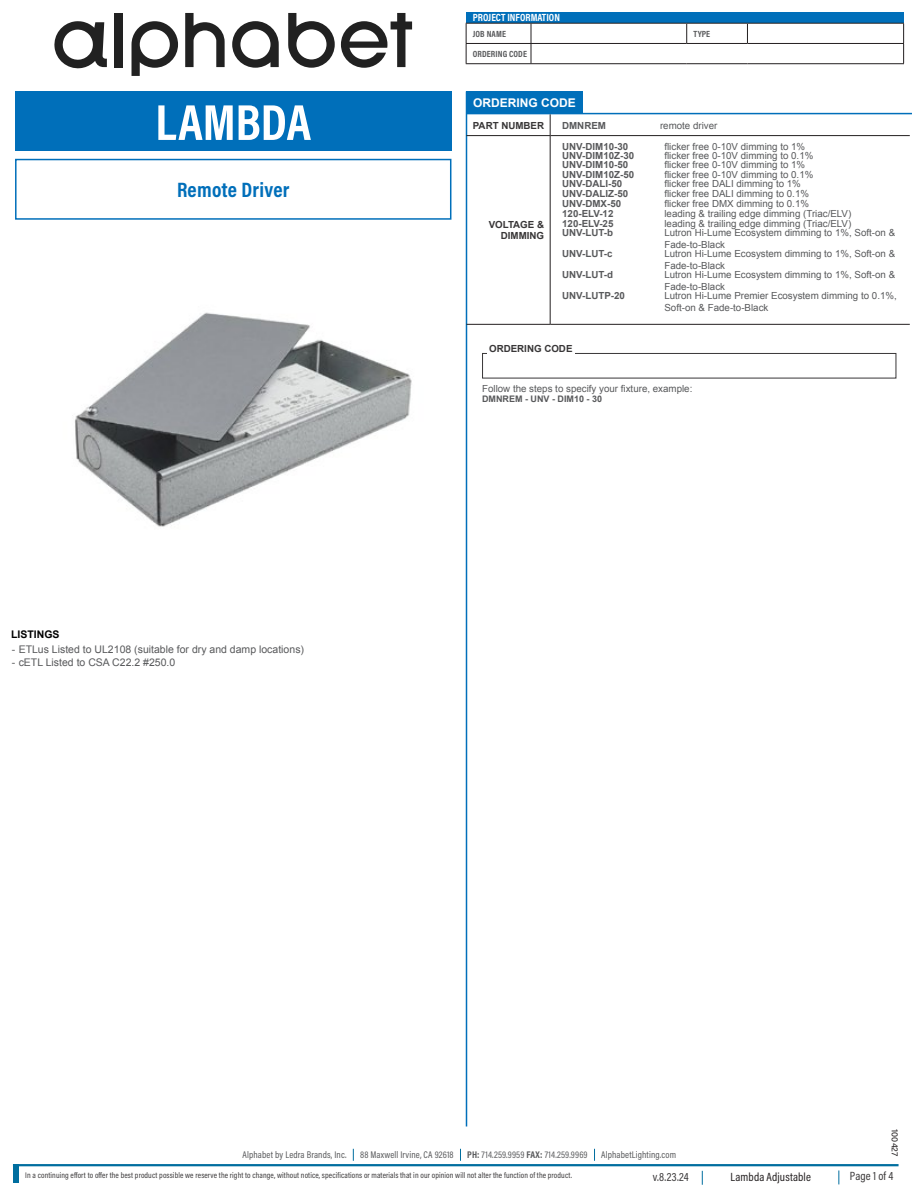
<style>
.page{position:relative;width:918px;height:1188px;background:#fff}
.page>*{position:absolute;margin:0;border:0;box-sizing:border-box;transform-origin:0 0}
.Two_Bar_Header_Top{font:700 51px "Acumin Pro Cond";letter-spacing:-.005em;color:#fff}
.Two_Bar_Header_Bottom{font:700 21px "Acumin Pro Cond";letter-spacing:.015em;color:#006fba}
.t1{font:12px "Acumin Pro Cond";letter-spacing:.01em;color:#383637}
.t2{font:12px "Acumin Pro Cond";letter-spacing:.01em;color:#231f20}
.t3{font:700 12px "Arial";color:#fff}
.t4{font:10.5px "Arial";color:#58595b}
.t5{font:700 10.5px "Acumin Pro Cond";color:#fff}
.t6{font:700 10.5px "Arial";color:#000}
.t7{font:9.75px/11.7px "Arial";color:#58595b}
.t8{font:700 9.75px "Arial";color:#58595b}
.t9{font:9.75px "Acumin Pro Cond";letter-spacing:.015em;color:#58595b}
.Paragraph_Style_1{font:700 9.75px "Arial";color:#383637}
.t10{font:700 9px "Acumin Pro Cond";letter-spacing:.015em;color:#58595b}
.t11{font:700 9px "Arial";color:#58595b}
.t12{font:9px "Acumin Pro";letter-spacing:.005em;color:#231f20}
.t13{font:8.25px "Acumin Pro Cond";letter-spacing:.015em;color:#383637}
.s1{font-weight:700}
</style>
<div class="page">
<svg style="left:353px;top:1149px;width:1px;height:12px"></svg>
<svg style="left:460px;top:1149px;width:1px;height:12px"></svg>
<svg style="left:594px;top:1149px;width:1px;height:12px"></svg>
<div style="left:466px;top:12px;width:438px;height:11px;background:#006fba"></div>
<hr style="left:466px;top:43px;width:65px;height:1px;background:#231f20">
<svg style="left:531px;top:24px;width:1px;height:39px"></svg>
<hr style="left:531px;top:43px;width:156px;height:1px;background:#231f20">
<hr style="left:687px;top:43px;width:60px;height:1px;background:#231f20">
<hr style="left:747px;top:43px;width:157px;height:1px;background:#231f20">
<svg style="left:686px;top:24px;width:1px;height:19px"></svg>
<svg style="left:747px;top:24px;width:1px;height:19px"></svg>
<hr style="left:466px;top:23px;width:65px;height:1px;background:#231f20">
<hr style="left:531px;top:23px;width:156px;height:1px;background:#231f20">
<hr style="left:687px;top:23px;width:60px;height:1px;background:#231f20">
<hr style="left:747px;top:23px;width:157px;height:1px;background:#231f20">
<svg style="left:903px;top:24px;width:1px;height:39px"></svg>
<svg style="left:466px;top:24px;width:1px;height:39px"></svg>
<hr style="left:466px;top:63px;width:65px;height:1px;background:#231f20">
<hr style="left:531px;top:63px;width:156px;height:1px;background:#231f20">
<hr style="left:687px;top:63px;width:60px;height:1px;background:#231f20">
<hr style="left:747px;top:63px;width:157px;height:1px;background:#231f20">
<hr style="left:13px;top:1164px;width:886px;height:2px;background:#006e9f">
<div style="left:13px;top:1164px;width:6px;height:19px;background:#006e9f"></div>
<svg style="left:838px;top:1171px;width:1px;height:13px"></svg>
<svg style="left:702px;top:1171px;width:1px;height:14px"></svg>
<hr style="left:467px;top:113px;width:445px;height:1px;background:#006fba">
<div style="left:466px;top:91px;width:117px;height:22px;background:#006fba"></div>
<hr style="left:466px;top:92px;width:1px;height:1034px;background:#006fba">
<svg style="left:54px;top:21px;width:53px;height:48px"></svg>
<div style="left:114px;top:13px;width:8px;height:54px;background:#212121"></div>
<svg style="left:132px;top:21px;width:46px;height:55px"></svg>
<svg style="left:185px;top:13px;width:40px;height:54px"></svg>
<svg style="left:341px;top:13px;width:71px;height:55px"></svg>
<svg style="left:288px;top:13px;width:47px;height:55px"></svg>
<svg style="left:232px;top:21px;width:47px;height:47px"></svg>
<div style="left:482px;top:353px;width:414px;height:25px;border:1px solid #383637"></div>
<div style="left:487px;top:340px;width:88px;height:17px;background:#fff"></div>
<svg style="left:550px;top:114px;width:1px;height:21px"></svg>
<hr style="left:466px;top:135px;width:84px;height:1px;background:#231f20">
<hr style="left:550px;top:135px;width:360px;height:1px;background:#231f20">
<hr style="left:550px;top:136px;width:1px;height:188px;background:#231f20">
<hr style="left:466px;top:324px;width:84px;height:1px;background:#231f20">
<hr style="left:550px;top:324px;width:360px;height:1px;background:#231f20">
<img style="left:75px;top:312px;width:337px;height:215px">
<div style="left:15px;top:92px;width:436px;height:59px;background:#006fba"></div>
<div style="left:15px;top:159px;width:436px;height:61px;border:2px solid #006fba"></div>
<p class="Two_Bar_Header_Top" style="left:155px;top:89px;width:157px">LAMBDA</p>
<p class="Two_Bar_Header_Bottom" style="left:177px;top:176px;width:114px">Remote Driver</p>
<p class="t6" style="left:11px;top:628px;width:50px">LISTINGS</p>
<p class="t4" style="left:12px;top:643px;width:294px">- ETLus Listed to UL2108 (suitable for dry and damp locations)</p>
<p class="t4" style="left:12px;top:655px;width:165px">- cETL Listed to CSA C22.2 #250.0</p>
<p class="t5" style="left:473px;top:11px;width:89px">PROJECT INFORMATION</p>
<p class="t10" style="left:473px;top:28px;width:35px">JOB NAME</p>
<p class="t10" style="left:693px;top:28px;width:18px">TYPE</p>
<p class="t10" style="left:473px;top:48px;width:56px">ORDERING CODE</p>
<p class="t3" style="left:473px;top:95px;width:104px">ORDERING CODE</p>
<p class="Paragraph_Style_1" style="left:473px;top:119px;width:73px">PART NUMBER</p>
<p class="t8" style="left:562px;top:119px;width:45px">DMNREM</p>
<p class="t7" style="left:660px;top:119px;width:59px">remote driver</p>
<p class="Paragraph_Style_1" style="left:489px;top:218px;width:57px">VOLTAGE &amp;</p>
<p class="Paragraph_Style_1" style="left:501px;top:230px;width:45px">DIMMING</p>
<p class="t8" style="left:562px;top:140px;width:68px">UNV-DIM10-30</p>
<p class="t7" style="left:664px;top:141px;width:142px">flicker free 0-10V dimming to 1%</p>
<p class="t8" style="left:562px;top:149px;width:74px">UNV-DIM10Z-30</p>
<p class="t7" style="left:664px;top:150px;width:151px">flicker free 0-10V dimming to 0.1%</p>
<p class="t8" style="left:562px;top:158px;width:68px">UNV-DIM10-50</p>
<p class="t7" style="left:664px;top:159px;width:142px">flicker free 0-10V dimming to 1%</p>
<p class="t8" style="left:562px;top:168px;width:74px">UNV-DIM10Z-50</p>
<p class="t7" style="left:664px;top:169px;width:151px">flicker free 0-10V dimming to 0.1%</p>
<p class="t8" style="left:562px;top:178px;width:62px">UNV-DALI-50</p>
<p class="t7" style="left:664px;top:178px;width:138px">flicker free DALI dimming to 1%</p>
<p class="t8" style="left:562px;top:187px;width:68px">UNV-DALIZ-50</p>
<p class="t7" style="left:664px;top:188px;width:146px">flicker free DALI dimming to 0.1%</p>
<p class="t8" style="left:562px;top:197px;width:61px">UNV-DMX-50</p>
<p class="t7" style="left:664px;top:198px;width:146px">flicker free DMX dimming to 0.1%</p>
<p class="t8" style="left:562px;top:207px;width:53px">120-ELV-12</p>
<p class="t7" style="left:664px;top:208px;width:188px">leading &amp; trailing edge dimming (Triac/ELV)</p>
<p class="t8" style="left:562px;top:217px;width:53px">120-ELV-25</p>
<p class="t7" style="left:664px;top:218px;width:188px">leading &amp; trailing edge dimming (Triac/ELV)</p>
<p class="t8" style="left:562px;top:227px;width:52px">UNV-LUT-b</p>
<p class="t7" style="left:664px;top:227px;width:232px">Lutron Hi-Lume Ecosystem dimming to 1%, Soft-on &amp;<br>Fade-to-Black</p>
<p class="t8" style="left:562px;top:248px;width:52px">UNV-LUT-c</p>
<p class="t7" style="left:664px;top:248px;width:232px">Lutron Hi-Lume Ecosystem dimming to 1%, Soft-on &amp;<br>Fade-to-Black</p>
<p class="t8" style="left:562px;top:269px;width:52px">UNV-LUT-d</p>
<p class="t7" style="left:664px;top:269px;width:232px">Lutron Hi-Lume Ecosystem dimming to 1%, Soft-on &amp;<br>Fade-to-Black</p>
<p class="t8" style="left:562px;top:290px;width:64px">UNV-LUTP-20</p>
<p class="t7" style="left:664px;top:290px;width:234px">Lutron Hi-Lume Premier Ecosystem dimming to 0.1%,<br>Soft-on &amp; Fade-to-Black</p>
<p class="Paragraph_Style_1" style="left:489px;top:342px;width:85px">ORDERING CODE</p>
<p class="t7" style="left:482px;top:382px;width:212px">Follow the steps to specify your fixture, example:</p>
<p class="t11" style="left:482px;top:393px;width:122px">DMNREM - UNV - DIM10 - 30</p>
<p class="t9" style="left:243px;top:1148px;width:105px">Alphabet by Ledra Brands, Inc.</p>
<p class="t9" style="left:360px;top:1148px;width:95px">88 Maxwell Irvine, CA 92618</p>
<p class="t9" style="left:467px;top:1149px;width:122px"><span class="s1">PH:</span> 714.259.9959 <span class="s1">FAX:</span> 714.259.9969</p>
<p class="t9" style="left:601px;top:1148px;width:76px">AlphabetLighting.com</p>
<p class="t12" style="left:901px;top:1129px;width:29px;rotate:90deg">100427</p>
<p class="t13" style="left:25px;top:1170px;width:548px">In a continuing effort to offer the best product possible we reserve the right to change, without notice, specifications or materials that in our opinion will not alter the function of the product.</p>
<p class="t1" style="left:653px;top:1169px;width:38px">v.8.23.24</p>
<p class="t1" style="left:850px;top:1169px;width:45px">Page 1 of 4</p>
<p class="t2" style="left:731px;top:1169px;width:82px">Lambda Adjustable</p>
</div>
